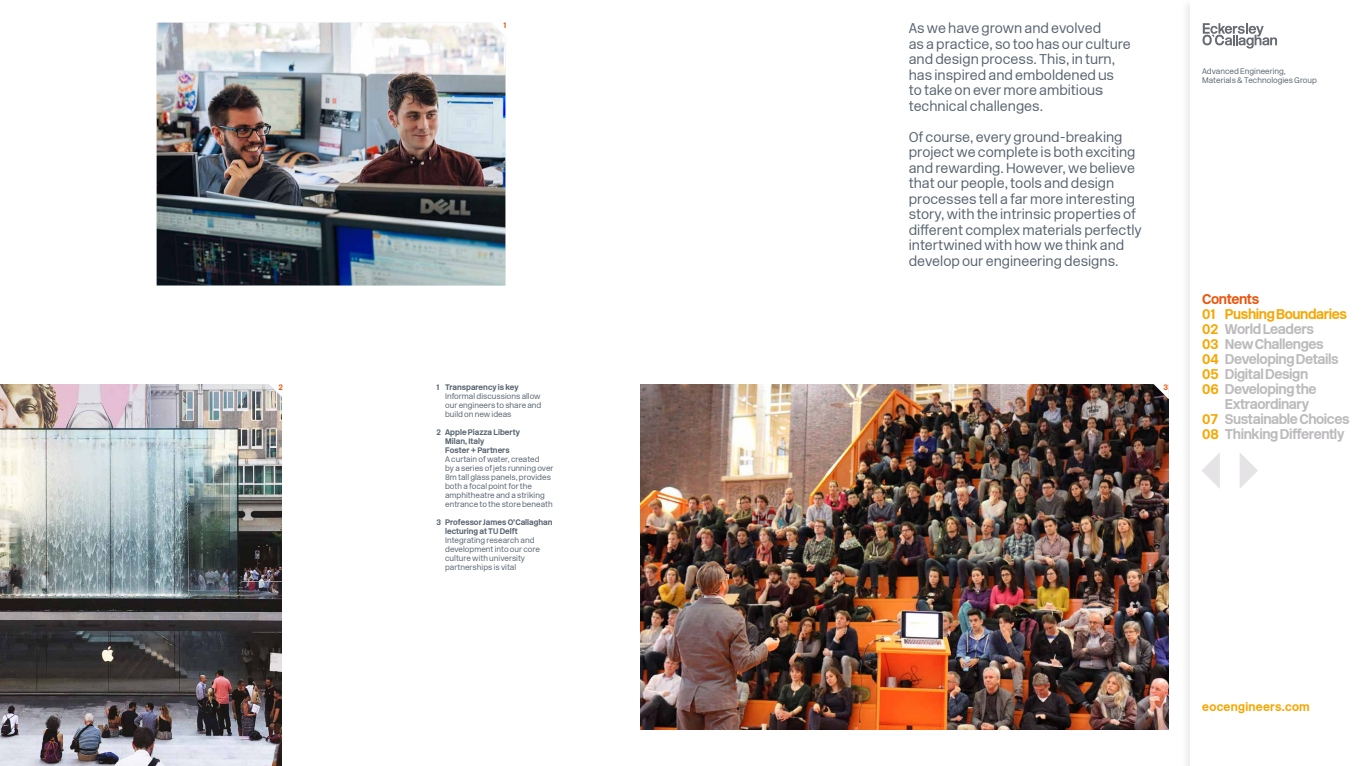
<style>
.page{position:relative;width:1361px;height:766px;background:#fff}
.page>*{position:absolute;margin:0;border:0;box-sizing:border-box;transform-origin:0 0}
.t1{font:300 14px/15.5px "New Rail Alphabet";color:#56626f}
.t2{font:700 14px "New Rail Alphabet";letter-spacing:-.03em;color:#bcbabc}
.t3{font:700 14px "New Rail Alphabet";letter-spacing:-.03em;color:#f7a600}
.t4{font:700 14px "New Rail Alphabet";letter-spacing:-.03em;color:#ea560d}
.t5{font:700 12px "New Rail Alphabet";letter-spacing:.02em;color:#f7a600}
.t6{font:300 8px/9px "New Rail Alphabet";color:#56626f}
.t7{font:700 8px/9px "New Rail Alphabet";color:#56626f}
.t8{font:700 8px "New Rail Alphabet";color:#ea560d}
.s1{color:#f7a600}
</style>
<div class="page">
<img style="left:0;top:384px;width:281px;height:381px">
<img style="left:157px;top:23px;width:348px;height:262px">
<svg style="left:268px;top:384px;width:14px;height:14px"></svg>
<svg style="left:491px;top:23px;width:14px;height:14px"></svg>
<img style="left:641px;top:384px;width:527px;height:345px">
<svg style="left:1153px;top:384px;width:16px;height:15px"></svg>
<div style="left:1181px;top:0;width:180px;height:765px;background:#f7f7f7"></div>
<div style="left:1191px;top:0;width:170px;height:765px;background:#fff"></div>
<svg style="left:1240px;top:453px;width:18px;height:35px"></svg>
<svg style="left:1202px;top:453px;width:18px;height:36px"></svg>
<svg style="left:1202px;top:23px;width:75px;height:26px"></svg>
<p class="t8" style="left:278px;top:381px;width:6px">2</p>
<p class="t8" style="left:503px;top:20px;width:4px">1</p>
<p class="t1" style="left:909px;top:20px;width:224px">As we have grown and evolved<br>as a practice, so too has our culture and design process. This, in turn, has inspired and emboldened us<br>to take on ever more ambitious technical challenges.</p>
<p class="t1" style="left:909px;top:129px;width:235px">Of course, every ground-breaking project we complete is both exciting and rewarding. However, we believe that our people, tools and design processes tell a far more interesting story, with the intrinsic properties of different complex materials perfectly intertwined with how we think and develop our engineering designs.</p>
<p class="t7" style="left:437px;top:383px;width:84px">1 Transparency is key</p>
<p class="t6" style="left:445px;top:392px;width:98px;text-align:justify">Informal discussions allow our engineers to share and build on new ideas</p>
<p class="t7" style="left:445px;top:428px;width:76px;text-indent:-9px">2 Apple Piazza Liberty<br>Milan, Italy<br>Foster + Partners</p>
<p class="t6" style="left:445px;top:455px;width:110px">A curtain of water, created<br>by a series of jets running over<br>8m tall glass panels, provides both a focal point for the amphitheatre and a striking entrance to the store beneath</p>
<p class="t7" style="left:445px;top:518px;width:109px;text-indent:-9px">3 Professor James O’Callaghan lecturing at TU Delft</p>
<p class="t6" style="left:445px;top:536px;width:96px">Integrating research and development into our core culture with university partnerships is vital</p>
<p class="t8" style="left:1163px;top:382px;width:6px">3</p>
<p class="t6" style="left:1202px;top:66px;width:116px">Advanced Engineering,<br>Materials &amp; Technologies Group</p>
<p class="t4" style="left:1202px;top:290px;width:59px">Contents</p>
<p class="t3" style="left:1202px;top:305px;width:146px">01 Pushing Boundaries</p>
<p class="t2" style="left:1202px;top:320px;width:113px"><span class="s1">02</span> World Leaders</p>
<p class="t2" style="left:1202px;top:335px;width:123px"><span class="s1">03</span> New Challenges</p>
<p class="t2" style="left:1202px;top:350px;width:138px"><span class="s1">04</span> Developing Details</p>
<p class="t2" style="left:1202px;top:365px;width:108px"><span class="s1">05</span> Digital Design</p>
<p class="t2" style="left:1202px;top:380px;width:116px"><span class="s1">06</span> Developing the</p>
<p class="t2" style="left:1225px;top:395px;width:86px">Extraordinary</p>
<p class="t2" style="left:1202px;top:410px;width:149px"><span class="s1">07</span> Sustainable Choices</p>
<p class="t2" style="left:1202px;top:425px;width:144px"><span class="s1">08</span> ThinkingDifferently</p>
<p class="t5" style="left:1202px;top:699px;width:109px">eocengineers.com</p>
</div>
